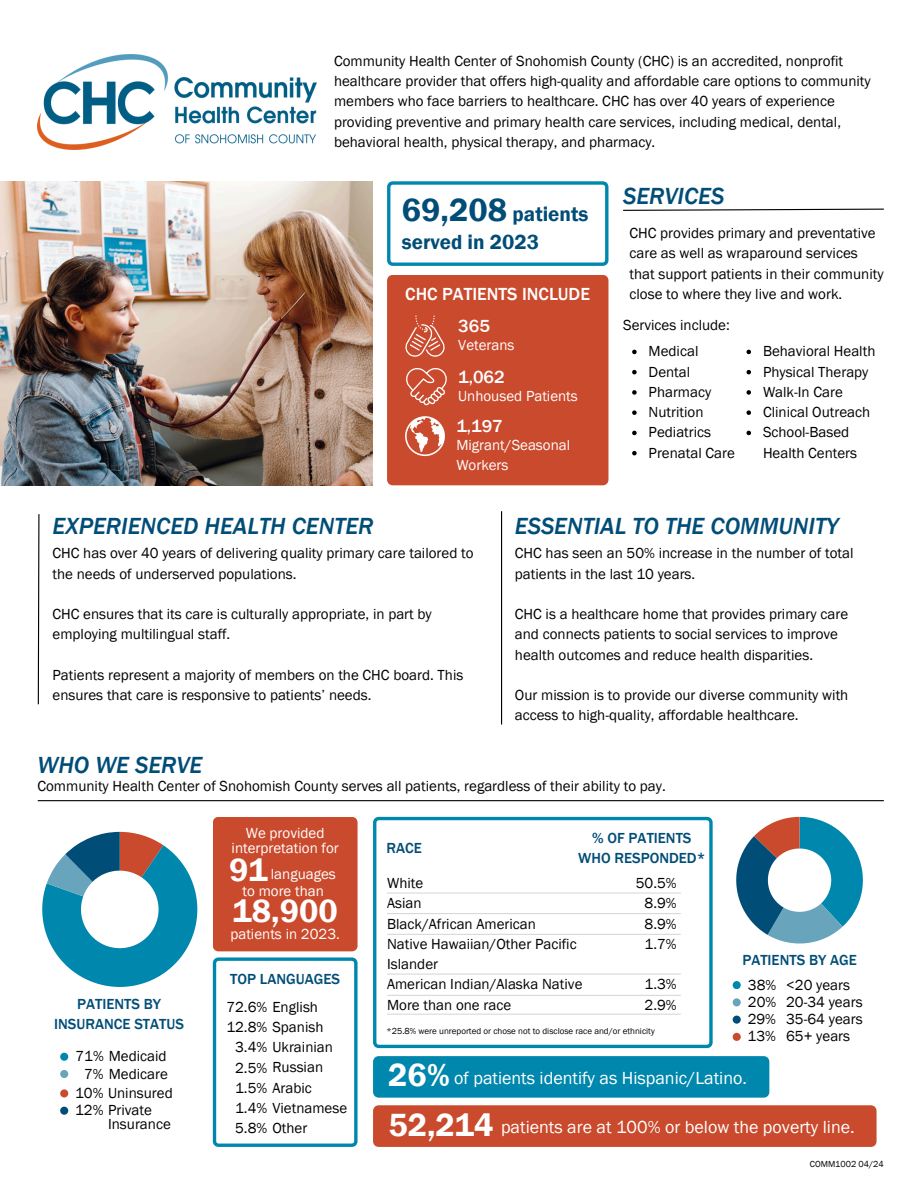
<style>
.page{position:relative;width:918px;height:1188px;background:#fff}
.page>*{position:absolute;margin:0;border:0;box-sizing:border-box;transform-origin:0 0}
.t1{font:600 33px "Franklin Gothic";color:#fff}
.t2{font:600 33px "Franklin Gothic";color:#004d77}
.t3{font:italic 500 24px "Franklin Gothic";color:#004d77}
.t4{font:600 21px "Franklin Gothic";color:#004d77}
.t5{font:18px "Franklin Gothic";color:#fff}
.t6{font:500 18px "Franklin Gothic";color:#fff}
.t7{font:15px/20.2px "Franklin Gothic";color:#000}
.t8{font:15px/20.2px "Franklin Gothic";color:#fff}
.t9{font:500 15px/20.2px "Franklin Gothic";color:#004d77;text-align:center}
.t10{font:9px "Franklin Gothic";color:#000}
</style>
<div class="page">
<img style="left:37px;top:54px;width:279px;height:96px">
<img style="left:0;top:181px;width:372px;height:304px">
<div style="left:387px;top:275px;width:221px;height:210px;background:#ca4a2d"></div>
<svg style="left:405px;top:367px;width:43px;height:38px;background:#d36a52"></svg>
<svg style="left:405px;top:316px;width:39px;height:41px;background:#d36952"></svg>
<svg style="left:405px;top:416px;width:40px;height:40px"></svg>
<hr style="left:501px;top:511px;width:1px;height:214px;background:#000">
<svg style="left:37px;top:514px;width:3px;height:191px"></svg>
<hr style="left:38px;top:800px;width:846px;height:1px;background:#000">
<svg style="left:42px;top:832px;width:155px;height:155px"></svg>
<div style="left:60px;top:1053px;width:8px;height:8px;background:#0087ad;border-radius:50%"></div>
<div style="left:60px;top:1070px;width:8px;height:8px;background:#68a4bc;border-radius:50%"></div>
<div style="left:60px;top:1089px;width:8px;height:8px;background:#ca4a2d;border-radius:50%"></div>
<div style="left:60px;top:1107px;width:8px;height:8px;background:#004d77;border-radius:50%"></div>
<svg style="left:736px;top:817px;width:127px;height:127px"></svg>
<div style="left:733px;top:981px;width:8px;height:8px;background:#0087ad;border-radius:50%"></div>
<div style="left:733px;top:998px;width:8px;height:8px;background:#68a4bc;border-radius:50%"></div>
<div style="left:733px;top:1016px;width:8px;height:7px;background:#004d77;border-radius:50%"></div>
<div style="left:733px;top:1033px;width:8px;height:8px;background:#ca4a2d;border-radius:50%"></div>
<div style="left:373px;top:1105px;width:504px;height:42px;background:#ca4a2d"></div>
<div style="left:213px;top:817px;width:144px;height:134px;background:#ca4a2d"></div>
<svg style="left:213px;top:957px;width:145px;height:189px"></svg>
<svg style="left:387px;top:181px;width:221px;height:85px"></svg>
<svg style="left:747px;top:350px;width:4px;height:4px"></svg>
<svg style="left:747px;top:370px;width:4px;height:4px"></svg>
<svg style="left:747px;top:390px;width:4px;height:5px"></svg>
<svg style="left:747px;top:410px;width:4px;height:5px"></svg>
<svg style="left:747px;top:431px;width:4px;height:4px"></svg>
<svg style="left:632px;top:350px;width:5px;height:4px"></svg>
<svg style="left:632px;top:370px;width:5px;height:4px"></svg>
<svg style="left:632px;top:390px;width:5px;height:5px"></svg>
<svg style="left:632px;top:410px;width:5px;height:5px"></svg>
<svg style="left:632px;top:431px;width:5px;height:4px"></svg>
<svg style="left:632px;top:451px;width:5px;height:4px"></svg>
<svg style="left:623px;top:208px;width:261px;height:3px"></svg>
<svg style="left:373px;top:817px;width:340px;height:231px"></svg>
<hr style="left:387px;top:892px;width:294px;height:2px;background:#d9d9d9">
<hr style="left:387px;top:934px;width:294px;height:1px;background:#d9d9d9">
<hr style="left:387px;top:913px;width:294px;height:1px;background:#d9d9d9">
<hr style="left:387px;top:974px;width:294px;height:1px;background:#d9d9d9">
<hr style="left:387px;top:995px;width:294px;height:1px;background:#d9d9d9">
<hr style="left:387px;top:1014px;width:294px;height:1px;background:#d9d9d9">
<div style="left:373px;top:1056px;width:396px;height:42px;background:#0087ad"></div>
<p class="t7" style="left:334px;top:50px;width:538px">Community Health Center of Snohomish County (CHC) is an accredited, nonprofit healthcare provider that offers high-quality and affordable care options to community members who face barriers to healthcare. CHC has over 40 years of experience providing preventive and primary health care services, including medical, dental, behavioral health, physical therapy, and pharmacy.</p>
<p class="t2" style="left:402px;top:191px;width:107px">69,208</p>
<p class="t4" style="left:513px;top:202px;width:77px">patients</p>
<p class="t4" style="left:402px;top:229px;width:139px">served in 2023</p>
<p class="t6" style="left:405px;top:284px;width:186px">CHC PATIENTS INCLUDE</p>
<h4 class="t6" style="left:458px;top:315px;width:33px">365</h4>
<h3 class="t8" style="left:458px;top:334px;width:58px">Veterans</h3>
<h3 class="t6" style="left:458px;top:367px;width:48px">1,062</h3>
<h1 class="t8" style="left:458px;top:386px;width:121px">Unhoused Patients</h1>
<h5 class="t6" style="left:456px;top:415px;width:48px">1,197</h5>
<p class="t8" style="left:456px;top:434px;width:115px">Migrant/Seasonal<br>Workers</p>
<p class="t3" style="left:623px;top:182px;width:103px">SERVICES</p>
<p class="t7" style="left:630px;top:223px;width:256px">CHC provides primary and preventative care as well as wraparound services that support patients in their community close to where they live and work.</p>
<p class="t7" style="left:623px;top:315px;width:108px">Services include:</p>
<p class="t7" style="left:649px;top:341px;width:51px">Medical</p>
<p class="t7" style="left:649px;top:361px;width:43px">Dental</p>
<p class="t7" style="left:649px;top:382px;width:64px">Pharmacy</p>
<p class="t7" style="left:649px;top:402px;width:56px">Nutrition</p>
<p class="t7" style="left:649px;top:422px;width:64px">Pediatrics</p>
<p class="t7" style="left:649px;top:442px;width:88px">Prenatal Care</p>
<p class="t7" style="left:763px;top:341px;width:114px">Behavioral Health</p>
<h1 class="t7" style="left:763px;top:361px;width:107px">Physical Therapy</h1>
<p class="t7" style="left:763px;top:382px;width:81px">Walk-In Care</p>
<h6 class="t7" style="left:763px;top:402px;width:109px">Clinical Outreach</h6>
<p class="t7" style="left:763px;top:422px;width:96px">School-Based<br>Health Centers</p>
<p class="t3" style="left:53px;top:512px;width:323px">EXPERIENCED HEALTH CENTER</p>
<p class="t3" style="left:515px;top:512px;width:325px">ESSENTIAL TO THE COMMUNITY</p>
<h5 class="t7" style="left:53px;top:543px;width:423px">CHC has over 40 years of delivering quality primary care tailored to the needs of underserved populations.</h5>
<p class="t7" style="left:53px;top:604px;width:381px">CHC ensures that its care is culturally appropriate, in part by employing multilingual staff.</p>
<h2 class="t7" style="left:53px;top:665px;width:412px">Patients represent a majority of members on the CHC board. This ensures that care is responsive to patients’ needs.</h2>
<p class="t7" style="left:515px;top:543px;width:340px">CHC has seen an 50% increase in the number of total patients in the last 10 years.</p>
<p class="t7" style="left:515px;top:604px;width:335px">CHC is a healthcare home that provides primary care and connects patients to social services to improve health outcomes and reduce health disparities.</p>
<h5 class="t7" style="left:515px;top:685px;width:335px">Our mission is to provide our diverse community with access to high-quality, affordable healthcare.</h5>
<p class="t3" style="left:37px;top:751px;width:167px">WHO WE SERVE</p>
<p class="t7" style="left:37px;top:776px;width:630px">Community Health Center of Snohomish County serves all patients, regardless of their ability to pay.</p>
<p class="t9" style="left:54px;top:993px;width:131px">PATIENTS BY<br>INSURANCE STATUS</p>
<p class="t7" style="left:75px;top:1046px;width:93px">71% Medicaid</p>
<p class="t7" style="left:84px;top:1063px;width:85px">7% Medicare</p>
<p class="t7" style="left:75px;top:1083px;width:99px">10% Uninsured</p>
<p class="t7" style="left:75px;top:1100px;width:78px">12% Private</p>
<p class="t7" style="left:108px;top:1113px;width:64px">Insurance</p>
<h6 class="t8" style="left:246px;top:823px;width:80px">We provided</h6>
<p class="t8" style="left:232px;top:838px;width:109px">interpretation for</p>
<p class="t1" style="left:229px;top:850px;width:40px">91</p>
<p class="t8" style="left:271px;top:864px;width:67px">languages</p>
<p class="t8" style="left:243px;top:880px;width:83px">to more than</p>
<p class="t1" style="left:233px;top:892px;width:107px">18,900</p>
<p class="t8" style="left:230px;top:924px;width:111px">patients in 2023.</p>
<p class="t9" style="left:230px;top:969px;width:111px">TOP LANGUAGES</p>
<p class="t7" style="left:226px;top:996px;width:93px">72.6% English</p>
<p class="t7" style="left:226px;top:1017px;width:99px">12.8% Spanish</p>
<p class="t7" style="left:235px;top:1037px;width:99px">3.4% Ukrainian</p>
<p class="t7" style="left:235px;top:1057px;width:89px">2.5% Russian</p>
<p class="t7" style="left:235px;top:1077px;width:78px">1.5% Arabic</p>
<p class="t7" style="left:235px;top:1098px;width:114px">1.4% Vietnamese</p>
<p class="t7" style="left:235px;top:1118px;width:74px">5.8% Other</p>
<p class="t9" style="left:387px;top:838px;width:37px">RACE</p>
<p class="t9" style="left:578px;top:828px;width:129px">% OF PATIENTS<br>WHO RESPONDED*</p>
<p class="t7" style="left:387px;top:873px;width:38px">White</p>
<p class="t7" style="left:387px;top:893px;width:36px">Asian</p>
<p class="t7" style="left:387px;top:913px;width:150px">Black/African American</p>
<p class="t7" style="left:387px;top:933px;width:191px">Native Hawaiian/Other Pacific<br>Islander</p>
<p class="t7" style="left:387px;top:974px;width:197px">American Indian/Alaska Native</p>
<p class="t7" style="left:387px;top:994px;width:126px">More than one race</p>
<p class="t7" style="left:636px;top:873px;width:42px">50.5%</p>
<p class="t7" style="left:645px;top:893px;width:34px">8.9%</p>
<p class="t7" style="left:645px;top:913px;width:34px">8.9%</p>
<h6 class="t7" style="left:645px;top:933px;width:34px">1.7%</h6>
<h6 class="t7" style="left:645px;top:974px;width:34px">1.3%</h6>
<p class="t7" style="left:645px;top:994px;width:34px">2.9%</p>
<p class="t10" style="left:387px;top:1025px;width:270px">*25.8% were unreported or chose not to disclose race and/or ethnicity</p>
<h6 class="t9" style="left:742px;top:949px;width:116px">PATIENTS BY AGE</h6>
<p class="t7" style="left:748px;top:974px;width:30px">38%</p>
<p class="t7" style="left:748px;top:992px;width:30px">20%</p>
<h2 class="t7" style="left:748px;top:1009px;width:30px">29%</h2>
<p class="t7" style="left:748px;top:1026px;width:30px">13%</p>
<p class="t7" style="left:786px;top:974px;width:65px">&lt;20 years</p>
<p class="t7" style="left:786px;top:992px;width:78px">20-34 years</p>
<h2 class="t7" style="left:786px;top:1009px;width:78px">35-64 years</h2>
<p class="t7" style="left:786px;top:1026px;width:65px">65+ years</p>
<p class="t1" style="left:388px;top:1056px;width:63px">26%</p>
<p class="t5" style="left:454px;top:1067px;width:294px">of patients identify as Hispanic/Latino.</p>
<h2 class="t1" style="left:388px;top:1106px;width:107px">52,214</h2>
<p class="t5" style="left:501px;top:1117px;width:355px">patients are at 100% or below the poverty line.</p>
<p class="t10" style="left:810px;top:1159px;width:75px">COMM1002 04/24</p>
</div>
